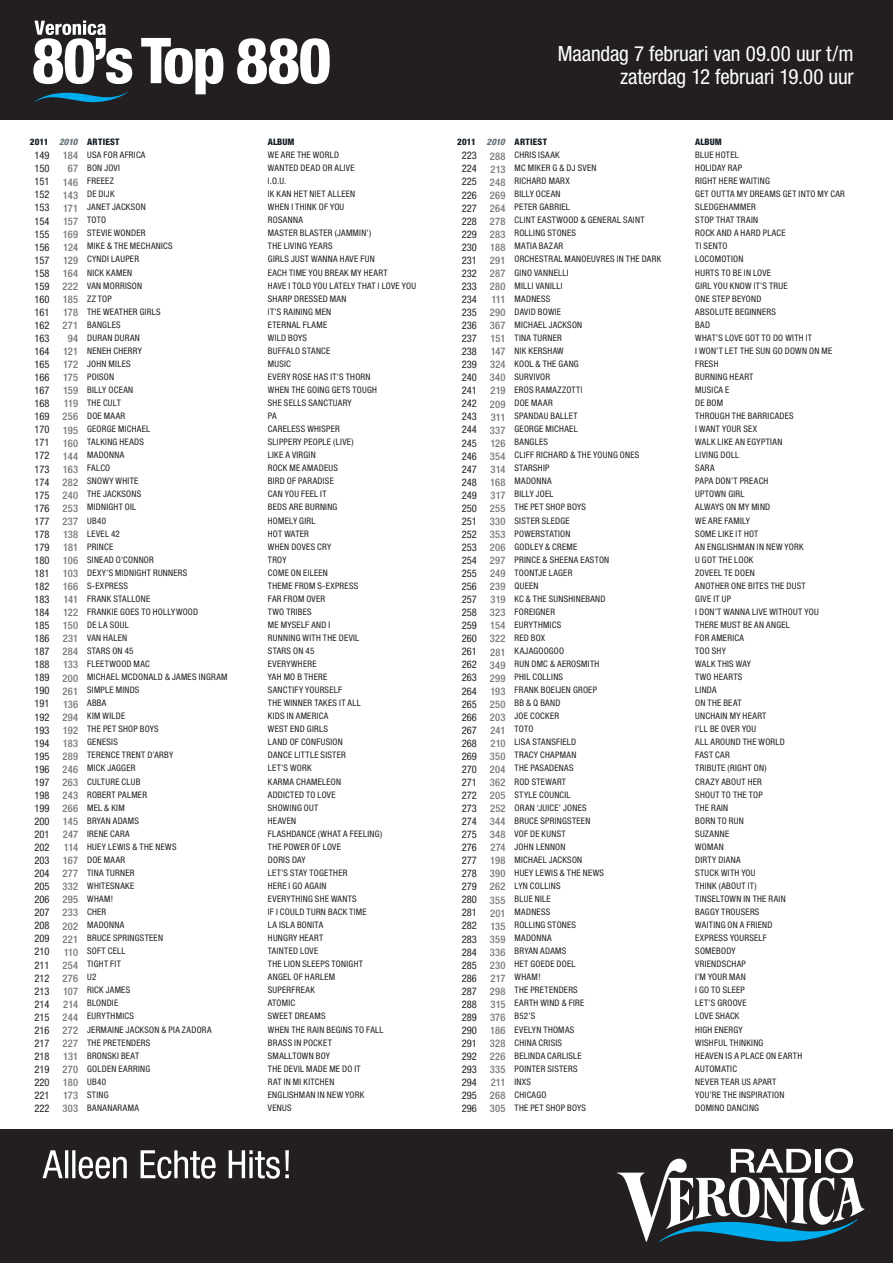
<style>
.page{position:relative;width:893px;height:1263px;background:#fff}
.page>*{position:absolute;margin:0;border:0;box-sizing:border-box;transform-origin:0 0}
.t1{font:condensed 21px/22.5px "Helvetica Neue";letter-spacing:-.01em;color:#fff;text-align:right}
.t2{font:condensed 10.5px/13px "Helvetica Neue";color:#231f20;text-align:justify}
.t3{font:500 condensed 10.5px/13px "Helvetica Neue";letter-spacing:.025em;color:#76787b;text-align:center}
.t4{font:condensed 9px/13px "Helvetica Neue";letter-spacing:.03em;color:#231f20}
.t5{font:800 condensed 9px "Helvetica Neue";letter-spacing:.02em;color:#101a21}
.s1{font-style:italic;color:#657279}
</style>
<div class="page">
<div style="left:0;top:0;width:893px;height:119px;background:#231f20"></div>
<div style="left:0;top:1130px;width:893px;height:133px;background:#231f20"></div>
<svg style="left:617px;top:1148px;width:247px;height:94px"></svg>
<svg style="left:43px;top:1150px;width:246px;height:29px"></svg>
<svg style="left:34px;top:91px;width:94px;height:11px"></svg>
<svg style="left:141px;top:38px;width:82px;height:56px"></svg>
<svg style="left:237px;top:38px;width:93px;height:46px"></svg>
<svg style="left:33px;top:20px;width:99px;height:64px"></svg>
<h1 class="t1" style="left:558px;top:42px;width:297px">Maandag 7 februari van 09.00 uur t/m zaterdag 12 februari 19.00 uur</h1>
<p class="t5" style="left:30px;top:136px;width:91px">2011 <span class="s1">2010</span> ARTIEST</p>
<p class="t5" style="left:268px;top:136px;width:28px">ALBUM</p>
<p class="t5" style="left:457px;top:136px;width:91px">2011 <span class="s1">2010</span> ARTIEST</p>
<p class="t5" style="left:695px;top:136px;width:28px">ALBUM</p>
<p class="t4" style="left:87px;top:148px;width:142px">USA FOR AFRICA<br>BON JOVI<br>FREEEZ<br>DE DIJK<br>JANET JACKSON<br>TOTO<br>STEVIE WONDER<br>MIKE &amp; THE MECHANICS<br>CYNDI LAUPER<br>NICK KAMEN<br>VAN MORRISON<br>ZZ TOP<br>THE WEATHER GIRLS<br>BANGLES<br>DURAN DURAN<br>NENEH CHERRY<br>JOHN MILES<br>POISON<br>BILLY OCEAN<br>THE CULT<br>DOE MAAR<br>GEORGE MICHAEL<br>TALKING HEADS<br>MADONNA<br>FALCO<br>SNOWY WHITE<br>THE JACKSONS<br>MIDNIGHT OIL<br>UB40<br>LEVEL 42<br>PRINCE<br>SINEAD O’CONNOR<br>DEXY’S MIDNIGHT RUNNERS<br>S-EXPRESS<br>FRANK STALLONE<br>FRANKIE GOES TO HOLLYWOOD<br>DE LA SOUL<br>VAN HALEN<br>STARS ON 45<br>FLEETWOOD MAC<br>MICHAEL MCDONALD &amp; JAMES INGRAM<br>SIMPLE MINDS<br>ABBA<br>KIM WILDE<br>THE PET SHOP BOYS<br>GENESIS<br>TERENCE TRENT D’ARBY<br>MICK JAGGER<br>CULTURE CLUB<br>ROBERT PALMER<br>MEL &amp; KIM<br>BRYAN ADAMS<br>IRENE CARA<br>HUEY LEWIS &amp; THE NEWS<br>DOE MAAR<br>TINA TURNER<br>WHITESNAKE<br>WHAM!<br>CHER<br>MADONNA<br>BRUCE SPRINGSTEEN<br>SOFT CELL<br>TIGHT FIT<br>U2<br>RICK JAMES<br>BLONDIE<br>EURYTHMICS<br>JERMAINE JACKSON &amp; PIA ZADORA<br>THE PRETENDERS<br>BRONSKI BEAT<br>GOLDEN EARRING<br>UB40<br>STING<br>BANANARAMA</p>
<p class="t4" style="left:514px;top:148px;width:148px">CHRIS ISAAK<br>MC MIKER G &amp; DJ SVEN<br>RICHARD MARX<br>BILLY OCEAN<br>PETER GABRIEL<br>CLINT EASTWOOD &amp; GENERAL SAINT<br>ROLLING STONES<br>MATIA BAZAR<br>ORCHESTRAL MANOEUVRES IN THE DARK<br>GINO VANNELLI<br>MILLI VANILLI<br>MADNESS<br>DAVID BOWIE<br>MICHAEL JACKSON<br>TINA TURNER<br>NIK KERSHAW<br>KOOL &amp; THE GANG<br>SURVIVOR<br>EROS RAMAZZOTTI<br>DOE MAAR<br>SPANDAU BALLET<br>GEORGE MICHAEL<br>BANGLES<br>CLIFF RICHARD &amp; THE YOUNG ONES<br>STARSHIP<br>MADONNA<br>BILLY JOEL<br>THE PET SHOP BOYS<br>SISTER SLEDGE<br>POWERSTATION<br>GODLEY &amp; CREME<br>PRINCE &amp; SHEENA EASTON<br>TOONTJE LAGER<br>QUEEN<br>KC &amp; THE SUNSHINEBAND<br>FOREIGNER<br>EURYTHMICS<br>RED BOX<br>KAJAGOOGOO<br>RUN DMC &amp; AEROSMITH<br>PHIL COLLINS<br>FRANK BOEIJEN GROEP<br>BB &amp; Q BAND<br>JOE COCKER<br>TOTO<br>LISA STANSFIELD<br>TRACY CHAPMAN<br>THE PASADENAS<br>ROD STEWART<br>STYLE COUNCIL<br>ORAN ‘JUICE’ JONES<br>BRUCE SPRINGSTEEN<br>VOF DE KUNST<br>JOHN LENNON<br>MICHAEL JACKSON<br>HUEY LEWIS &amp; THE NEWS<br>LYN COLLINS<br>BLUE NILE<br>MADNESS<br>ROLLING STONES<br>MADONNA<br>BRYAN ADAMS<br>HET GOEDE DOEL<br>WHAM!<br>THE PRETENDERS<br>EARTH WIND &amp; FIRE<br>B52’S<br>EVELYN THOMAS<br>CHINA CRISIS<br>BELINDA CARLISLE<br>POINTER SISTERS<br>INXS<br>CHICAGO<br>THE PET SHOP BOYS</p>
<p class="t4" style="left:268px;top:148px;width:150px">WE ARE THE WORLD<br>WANTED DEAD OR ALIVE<br>I.O.U.<br>IK KAN HET NIET ALLEEN<br>WHEN I THINK OF YOU<br>ROSANNA<br>MASTER BLASTER (JAMMIN’)<br>THE LIVING YEARS<br>GIRLS JUST WANNA HAVE FUN<br>EACH TIME YOU BREAK MY HEART<br>HAVE I TOLD YOU LATELY THAT I LOVE YOU<br>SHARP DRESSED MAN<br>IT’S RAINING MEN<br>ETERNAL FLAME<br>WILD BOYS<br>BUFFALO STANCE<br>MUSIC<br>EVERY ROSE HAS IT’S THORN<br>WHEN THE GOING GETS TOUGH<br>SHE SELLS SANCTUARY<br>PA<br>CARELESS WHISPER<br>SLIPPERY PEOPLE (LIVE)<br>LIKE A VIRGIN<br>ROCK ME AMADEUS<br>BIRD OF PARADISE<br>CAN YOU FEEL IT<br>BEDS ARE BURNING<br>HOMELY GIRL<br>HOT WATER<br>WHEN DOVES CRY<br>TROY<br>COME ON EILEEN<br>THEME FROM S-EXPRESS<br>FAR FROM OVER<br>TWO TRIBES<br>ME MYSELF AND I<br>RUNNING WITH THE DEVIL<br>STARS ON 45<br>EVERYWHERE<br>YAH MO B THERE<br>SANCTIFY YOURSELF<br>THE WINNER TAKES IT ALL<br>KIDS IN AMERICA<br>WEST END GIRLS<br>LAND OF CONFUSION<br>DANCE LITTLE SISTER<br>LET’S WORK<br>KARMA CHAMELEON<br>ADDICTED TO LOVE<br>SHOWING OUT<br>HEAVEN<br>FLASHDANCE (WHAT A FEELING)<br>THE POWER OF LOVE<br>DORIS DAY<br>LET’S STAY TOGETHER<br>HERE I GO AGAIN<br>EVERYTHING SHE WANTS<br>IF I COULD TURN BACK TIME<br>LA ISLA BONITA<br>HUNGRY HEART<br>TAINTED LOVE<br>THE LION SLEEPS TONIGHT<br>ANGEL OF HARLEM<br>SUPERFREAK<br>ATOMIC<br>SWEET DREAMS<br>WHEN THE RAIN BEGINS TO FALL<br>BRASS IN POCKET<br>SMALLTOWN BOY<br>THE DEVIL MADE ME DO IT<br>RAT IN MI KITCHEN<br>ENGLISHMAN IN NEW YORK<br>VENUS</p>
<p class="t4" style="left:695px;top:148px;width:151px">BLUE HOTEL<br>HOLIDAY RAP<br>RIGHT HERE WAITING<br>GET OUTTA MY DREAMS GET INTO MY CAR<br>SLEDGEHAMMER<br>STOP THAT TRAIN<br>ROCK AND A HARD PLACE<br>TI SENTO<br>LOCOMOTION<br>HURTS TO BE IN LOVE<br>GIRL YOU KNOW IT’S TRUE<br>ONE STEP BEYOND<br>ABSOLUTE BEGINNERS<br>BAD<br>WHAT’S LOVE GOT TO DO WITH IT<br>I WON’T LET THE SUN GO DOWN ON ME<br>FRESH<br>BURNING HEART<br>MUSICA E<br>DE BOM<br>THROUGH THE BARRICADES<br>I WANT YOUR SEX<br>WALK LIKE AN EGYPTIAN<br>LIVING DOLL<br>SARA<br>PAPA DON’T PREACH<br>UPTOWN GIRL<br>ALWAYS ON MY MIND<br>WE ARE FAMILY<br>SOME LIKE IT HOT<br>AN ENGLISHMAN IN NEW YORK<br>U GOT THE LOOK<br>ZOVEEL TE DOEN<br>ANOTHER ONE BITES THE DUST<br>GIVE IT UP<br>I DON’T WANNA LIVE WITHOUT YOU<br>THERE MUST BE AN ANGEL<br>FOR AMERICA<br>TOO SHY<br>WALK THIS WAY<br>TWO HEARTS<br>LINDA<br>ON THE BEAT<br>UNCHAIN MY HEART<br>I’LL BE OVER YOU<br>ALL AROUND THE WORLD<br>FAST CAR<br>TRIBUTE (RIGHT ON)<br>CRAZY ABOUT HER<br>SHOUT TO THE TOP<br>THE RAIN<br>BORN TO RUN<br>SUZANNE<br>WOMAN<br>DIRTY DIANA<br>STUCK WITH YOU<br>THINK (ABOUT IT)<br>TINSELTOWN IN THE RAIN<br>BAGGY TROUSERS<br>WAITING ON A FRIEND<br>EXPRESS YOURSELF<br>SOMEBODY<br>VRIENDSCHAP<br>I’M YOUR MAN<br>I GO TO SLEEP<br>LET’S GROOVE<br>LOVE SHACK<br>HIGH ENERGY<br>WISHFUL THINKING<br>HEAVEN IS A PLACE ON EARTH<br>AUTOMATIC<br>NEVER TEAR US APART<br>YOU’RE THE INSPIRATION<br>DOMINO DANCING</p>
<p class="t2" style="left:34px;top:149px;width:17px">149<br>150<br>151<br>152<br>153<br>154<br>155<br>156<br>157<br>158<br>159<br>160<br>161<br>162<br>163<br>164<br>165<br>166<br>167<br>168<br>169<br>170<br>171<br>172<br>173<br>174<br>175<br>176<br>177<br>178<br>179<br>180<br>181<br>182<br>183<br>184<br>185<br>186<br>187<br>188<br>189<br>190<br>191<br>192<br>193<br>194<br>195<br>196<br>197<br>198<br>199<br>200<br>201<br>202<br>203<br>204<br>205<br>206<br>207<br>208<br>209<br>210<br>211<br>212<br>213<br>214<br>215<br>216<br>217<br>218<br>219<br>220<br>221<br>222</p>
<p class="t2" style="left:462px;top:149px;width:17px">223<br>224<br>225<br>226<br>227<br>228<br>229<br>230<br>231<br>232<br>233<br>234<br>235<br>236<br>237<br>238<br>239<br>240<br>241<br>242<br>243<br>244<br>245<br>246<br>247<br>248<br>249<br>250<br>251<br>252<br>253<br>254<br>255<br>256<br>257<br>258<br>259<br>260<br>261<br>262<br>263<br>264<br>265<br>266<br>267<br>268<br>269<br>270<br>271<br>272<br>273<br>274<br>275<br>276<br>277<br>278<br>279<br>280<br>281<br>282<br>283<br>284<br>285<br>286<br>287<br>288<br>289<br>290<br>291<br>292<br>293<br>294<br>295<br>296</p>
<p class="t3" style="left:62px;top:149px;width:17px">184<br>67<br>146<br>143<br>171<br>157<br>169<br>124<br>129<br>164<br>222<br>185<br>178<br>271<br>94<br>121<br>172<br>175<br>159<br>119<br>256<br>195<br>160<br>144<br>163<br>282<br>240<br>253<br>237<br>138<br>181<br>106<br>103<br>166<br>141<br>122<br>150<br>231<br>284<br>133<br>200<br>261<br>136<br>294<br>192<br>183<br>289<br>246<br>263<br>243<br>266<br>145<br>247<br>114<br>167<br>277<br>332<br>295<br>233<br>202<br>221<br>110<br>254<br>276<br>107<br>214<br>244<br>272<br>227<br>131<br>270<br>180<br>173<br>303</p>
<p class="t3" style="left:490px;top:149px;width:17px;text-align:justify">288<br>213<br>248<br>269<br>264<br>278<br>283<br>188<br>291<br>287<br>280<br>111<br>290<br>367<br>151<br>147<br>324<br>340<br>219<br>209<br>311<br>337<br>126<br>354<br>314<br>168<br>317<br>255<br>330<br>353<br>206<br>297<br>249<br>239<br>319<br>323<br>154<br>322<br>281<br>349<br>299<br>193<br>250<br>203<br>241<br>210<br>350<br>204<br>362<br>205<br>252<br>344<br>348<br>274<br>198<br>390<br>262<br>355<br>201<br>135<br>359<br>336<br>230<br>217<br>298<br>315<br>376<br>186<br>328<br>226<br>335<br>211<br>268<br>305</p>
</div>
